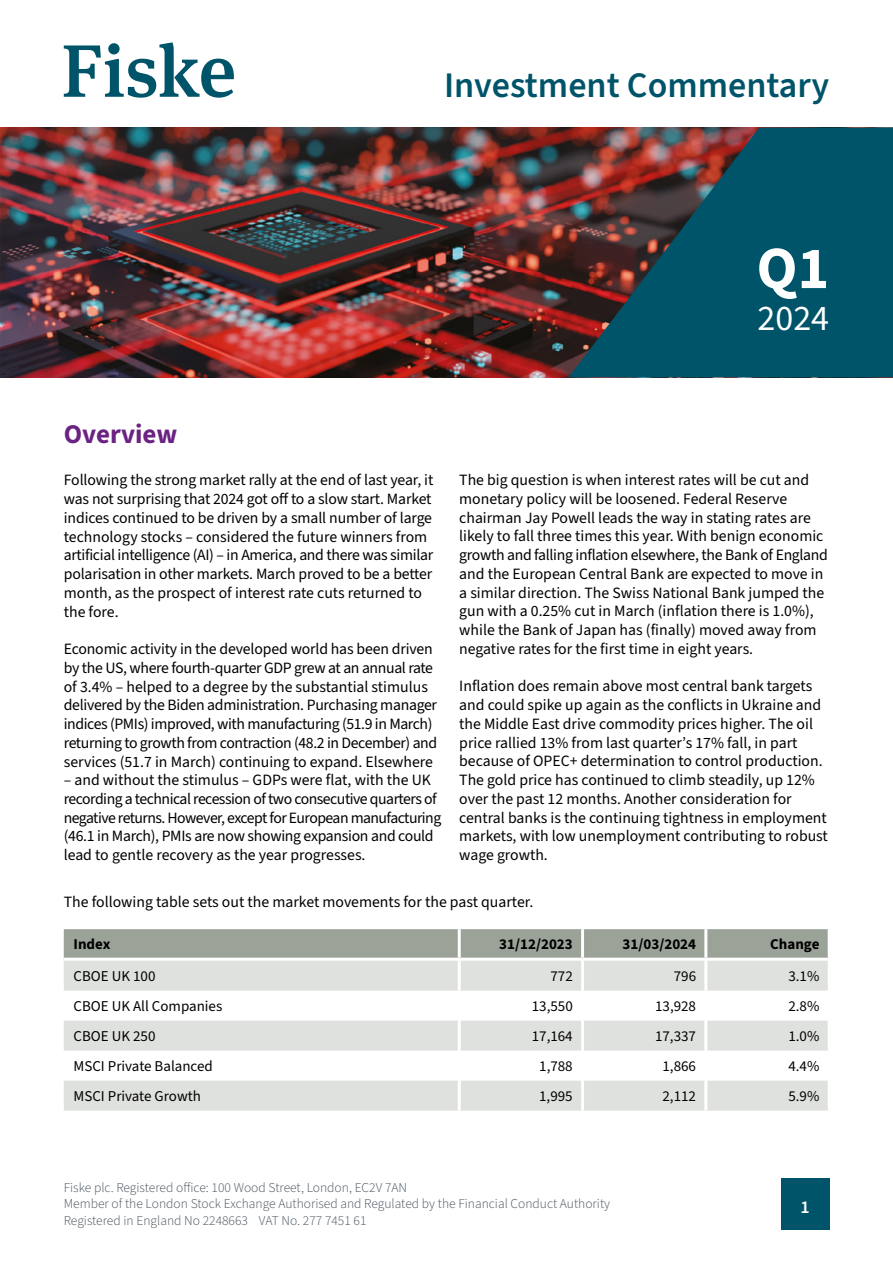
<style>
.page{position:relative;width:893px;height:1263px;background:#fff}
.page>*{position:absolute;margin:0;border:0;box-sizing:border-box;transform-origin:0 0}
.t1{font:700 60px "Source Sans 3";color:#fff}
.t2{font:600 36px "Source Sans 3";color:#005469}
.t3{font:36px "Source Sans 3";color:#fff}
.t4{font:700 27px "Source Sans 3";color:#6a2383}
.t5{font:600 18px "Source Sans 3";color:#fff}
.t6{font:15.75px/18.8px "Source Sans 3";letter-spacing:-.005em;color:#000}
.t7{font:15.75px/18.8px "Source Sans 3";letter-spacing:-.03em;color:#000}
.t8{font:15px "Source Sans 3";color:#000}
.t9{font:700 15px "Source Sans 3";color:#000}
.t10{font:300 13.5px/16.5px "Source Sans 3";color:#49545f}
</style>
<div class="page">
<img style="left:0;top:128px;width:568px;height:249px">
<svg style="left:64px;top:43px;width:170px;height:55px"></svg>
<svg style="left:568px;top:128px;width:325px;height:249px;background:#1f4a58"></svg>
<div style="left:781px;top:1178px;width:48px;height:51px;background:#005469"></div>
<div style="left:64px;top:929px;width:764px;height:29px;background:#9ba298"></div>
<svg style="left:64px;top:961px;width:764px;height:149px;fill:#dfe1de"></svg>
<hr style="left:458px;top:929px;width:3px;height:29px;background:#fff">
<hr style="left:581px;top:929px;width:3px;height:29px;background:#fff">
<hr style="left:704px;top:929px;width:3px;height:29px;background:#fff">
<hr style="left:458px;top:961px;width:3px;height:30px;background:#fff">
<hr style="left:581px;top:961px;width:3px;height:30px;background:#fff">
<hr style="left:704px;top:961px;width:3px;height:30px;background:#fff">
<hr style="left:458px;top:991px;width:3px;height:30px;background:#fff">
<hr style="left:581px;top:991px;width:3px;height:30px;background:#fff">
<hr style="left:704px;top:991px;width:3px;height:30px;background:#fff">
<hr style="left:458px;top:1021px;width:3px;height:29px;background:#fff">
<hr style="left:581px;top:1021px;width:3px;height:29px;background:#fff">
<hr style="left:704px;top:1021px;width:3px;height:29px;background:#fff">
<hr style="left:458px;top:1050px;width:3px;height:30px;background:#fff">
<hr style="left:581px;top:1050px;width:3px;height:30px;background:#fff">
<hr style="left:704px;top:1050px;width:3px;height:30px;background:#fff">
<hr style="left:458px;top:1080px;width:3px;height:30px;background:#fff">
<hr style="left:581px;top:1080px;width:3px;height:30px;background:#fff">
<hr style="left:704px;top:1080px;width:3px;height:30px;background:#fff">
<h2 class="t2" style="left:444px;top:61px;width:387px">Investment Commentary</h2>
<h1 class="t1" style="left:756px;top:228px;width:74px">Q1</h1>
<h2 class="t3" style="left:758px;top:294px;width:73px">2024</h2>
<h3 class="t4" style="left:64px;top:416px;width:115px">Overview</h3>
<p class="t6" style="left:64px;top:471px;width:371px">Following the strong market rally at the end of last year, it was not surprising that 2024 got off to a slow start. Market indices continued to be driven by a small number of large technology stocks – considered the future winners from artificial intelligence (AI) – in America, and there was similar polarisation in other markets. March proved to be a better month, as the prospect of interest rate cuts returned to the fore.</p>
<p class="t6" style="left:64px;top:640px;width:375px">Economic activity in the developed world has been driven by the US, where fourth-quarter GDP grew at an annual rate of 3.4% – helped to a degree by the substantial stimulus delivered by the Biden administration. Purchasing manager indices (PMIs) improved, with manufacturing (51.9 in March) returning to growth from contraction (48.2 in December) and services (51.7 in March) continuing to expand. Elsewhere</p>
<p class="t7" style="left:64px;top:771px;width:379px">– and without the stimulus – GDPs were flat, with the UK recording a technical recession of two consecutive quarters of negative returns. However, except for European manufacturing (46.1 in March), PMIs are now showing expansion and could lead to gentle recovery as the year progresses.</p>
<p class="t6" style="left:459px;top:471px;width:370px">The big question is when interest rates will be cut and monetary policy will be loosened. Federal Reserve chairman Jay Powell leads the way in stating rates are likely to fall three times this year. With benign economic growth and falling inflation elsewhere, the Bank of England and the European Central Bank are expected to move in a similar direction. The Swiss National Bank jumped the gun with a 0.25% cut in March (inflation there is 1.0%), while the Bank of Japan has (finally) moved away from negative rates for the first time in eight years.</p>
<p class="t6" style="left:459px;top:677px;width:370px">Inflation does remain above most central bank targets and could spike up again as the conflicts in Ukraine and the Middle East drive commodity prices higher. The oil price rallied 13% from last quarter’s 17% fall, in part because of OPEC+ determination to control production.<br>The gold price has continued to climb steadily, up 12% over the past 12 months. Another consideration for central banks is the continuing tightness in employment markets, with low unemployment contributing to robust wage growth.</p>
<p class="t6" style="left:64px;top:893px;width:471px">The following table sets out the market movements for the past quarter.</p>
<p class="t9" style="left:74px;top:934px;width:38px">Index</p>
<p class="t9" style="left:499px;top:934px;width:75px">31/12/2023</p>
<p class="t9" style="left:623px;top:934px;width:75px">31/03/2024</p>
<p class="t9" style="left:770px;top:934px;width:51px">Change</p>
<p class="t8" style="left:74px;top:966px;width:83px">CBOE UK 100</p>
<p class="t8" style="left:550px;top:966px;width:24px">772</p>
<p class="t8" style="left:674px;top:966px;width:24px">796</p>
<p class="t8" style="left:788px;top:966px;width:33px">3.1%</p>
<p class="t8" style="left:73px;top:996px;width:150px">CBOE UK All Companies</p>
<p class="t8" style="left:532px;top:996px;width:43px">13,550</p>
<p class="t8" style="left:655px;top:996px;width:43px">13,928</p>
<p class="t8" style="left:788px;top:996px;width:33px">2.8%</p>
<p class="t8" style="left:73px;top:1026px;width:83px">CBOE UK 250</p>
<p class="t8" style="left:532px;top:1026px;width:43px">17,164</p>
<p class="t8" style="left:655px;top:1026px;width:43px">17,337</p>
<p class="t8" style="left:788px;top:1026px;width:33px">1.0%</p>
<p class="t8" style="left:73px;top:1056px;width:141px">MSCI Private Balanced</p>
<p class="t8" style="left:539px;top:1056px;width:35px">1,788</p>
<p class="t8" style="left:662px;top:1056px;width:35px">1,866</p>
<p class="t8" style="left:788px;top:1056px;width:33px">4.4%</p>
<p class="t8" style="left:73px;top:1086px;width:129px">MSCI Private Growth</p>
<p class="t8" style="left:539px;top:1086px;width:35px">1,995</p>
<p class="t8" style="left:662px;top:1086px;width:35px">2,112</p>
<p class="t8" style="left:788px;top:1086px;width:33px">5.9%</p>
<p class="t10" style="left:64px;top:1179px;width:548px">Fiske plc. Registered office: 100 Wood Street, London, EC2V 7AN<br>Member of the London Stock Exchange Authorised and Regulated by the Financial Conduct Authority<br>Registered in England No 2248663 VAT No. 277 7451 61</p>
<p class="t5" style="left:800px;top:1195px;width:11px">1</p>
</div>
